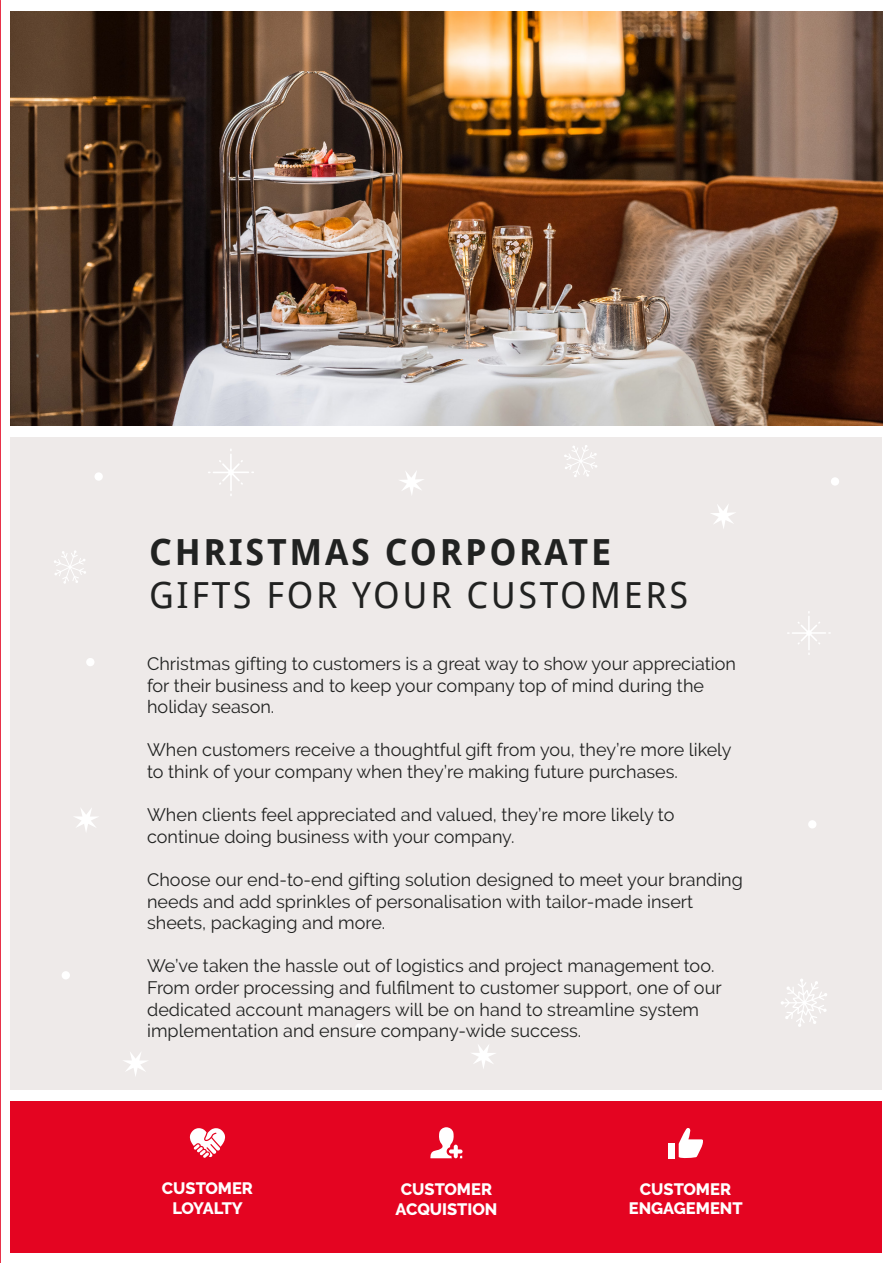
<style>
.page{position:relative;width:893px;height:1263px;background:#fff}
.page>*{position:absolute;margin:0;border:0;box-sizing:border-box;transform-origin:0 0}
.t1{font:36px/43.2px "Droid Sans";letter-spacing:.075em;color:#212221}
.Body{font:18px/21.6px "Raleway";color:#212221}
.Corporate_Tabs_P1{font:800 16.5px/19.8px "Raleway";color:#fff;text-align:center}
.Corporate_Tabs_P1-2{font:800 16.5px "Raleway";letter-spacing:-.045em;color:#fff}
.s1{font-weight:700}
</style>
<div class="page">
<div style="left:11px;top:437px;width:871px;height:652px;background:#eeeae9"></div>
<div style="left:11px;top:1101px;width:871px;height:151px;background:#e40421"></div>
<svg style="left:208px;top:449px;width:46px;height:47px"></svg>
<svg style="left:54px;top:550px;width:32px;height:34px"></svg>
<div style="left:62px;top:971px;width:8px;height:8px;background:#fff;border-radius:50%"></div>
<svg style="left:74px;top:808px;width:23px;height:23px"></svg>
<div style="left:94px;top:472px;width:9px;height:9px;background:#fff;border-radius:50%"></div>
<svg style="left:399px;top:471px;width:25px;height:24px"></svg>
<svg style="left:564px;top:445px;width:33px;height:32px"></svg>
<svg style="left:711px;top:504px;width:24px;height:24px"></svg>
<div style="left:355px;top:1023px;width:9px;height:9px;background:#fff;border-radius:50%"></div>
<div style="left:808px;top:820px;width:8px;height:8px;background:#fff;border-radius:50%"></div>
<svg style="left:781px;top:979px;width:46px;height:48px"></svg>
<svg style="left:787px;top:611px;width:44px;height:44px"></svg>
<svg style="left:472px;top:1045px;width:24px;height:23px"></svg>
<div style="left:831px;top:477px;width:8px;height:9px;background:#fff;border-radius:50%"></div>
<svg style="left:123px;top:1052px;width:25px;height:24px"></svg>
<div style="left:86px;top:658px;width:8px;height:8px;background:#fff;border-radius:50%"></div>
<svg style="left:0;top:0;width:1px;height:1263px"></svg>
<img style="left:11px;top:12px;width:871px;height:413px">
<svg style="left:430px;top:1127px;width:33px;height:31px"></svg>
<svg style="left:679px;top:1128px;width:24px;height:31px"></svg>
<div style="left:668px;top:1143px;width:7px;height:15px;background:#fff"></div>
<svg style="left:190px;top:1128px;width:35px;height:30px"></svg>
<p class="t1" style="left:149px;top:529px;width:540px"><span class="s1">CHRISTMAS CORPORATE<br></span>GIFTS FOR YOUR CUSTOMERS</p>
<p class="Body" style="left:147px;top:653px;width:590px">Christmas gifting to customers is a great way to show your appreciation for their business and to keep your company top of mind during the holiday season.</p>
<p class="Body" style="left:147px;top:739px;width:586px">When customers receive a thoughtful gift from you, they’re more likely to think of your company when they’re making future purchases.</p>
<p class="Body" style="left:147px;top:804px;width:529px">When clients feel appreciated and valued, they’re more likely to continue doing business with your company.</p>
<p class="Body" style="left:147px;top:869px;width:597px">Choose our end-to-end gifting solution designed to meet your branding needs and add sprinkles of personalisation with tailor-made insert sheets, packaging and more.</p>
<p class="Body" style="left:147px;top:955px;width:576px">We’ve taken the hassle out of logistics and project management too.<br>From order processing and fulfilment to customer support, one of our dedicated account managers will be on hand to streamline system implementation and ensure company-wide success.</p>
<p class="Corporate_Tabs_P1" style="left:162px;top:1179px;width:93px">CUSTOMER</p>
<p class="Corporate_Tabs_P1-2" style="left:173px;top:1199px;width:72px">LOYALTY</p>
<p class="Corporate_Tabs_P1" style="left:395px;top:1180px;width:103px">CUSTOMER<br>ACQUISTION</p>
<p class="Corporate_Tabs_P1" style="left:629px;top:1179px;width:115px">CUSTOMER<br>ENGAGEMENT</p>
</div>
